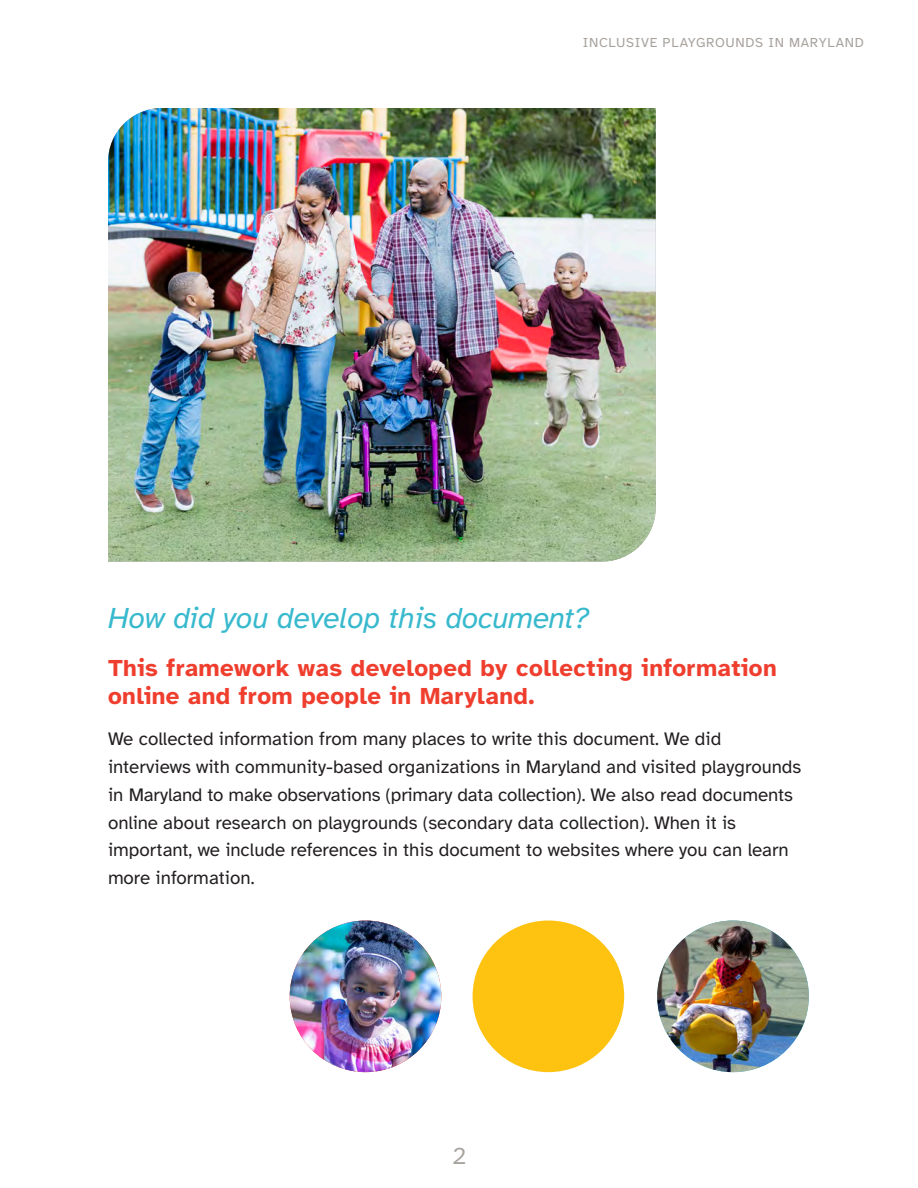
<style>
.page{position:relative;width:918px;height:1188px;background:#fff}
.page>*{position:absolute;margin:0;border:0;box-sizing:border-box;transform-origin:0 0}
.t1{font:italic 30px "Atkinson Hyperlegible";color:#38b9cd}
.t2{font:700 24px/27.8px "Atkinson Hyperlegible";letter-spacing:.02em;color:#ef3e2e}
.t3{font:24px "Atkinson Hyperlegible";color:#a9a39e}
.t4{font:18.75px/27.8px "Atkinson Hyperlegible";color:#231f20}
.t5{font:13.5px "Atkinson Hyperlegible";letter-spacing:.05em;color:#a9a39e}
</style>
<div class="page">
<img style="left:108px;top:108px;width:548px;height:454px">
<img style="left:290px;top:921px;width:151px;height:151px;border-radius:76px">
<div style="left:473px;top:921px;width:151px;height:151px;background:#fec210;border-radius:50%"></div>
<img style="left:657px;top:921px;width:152px;height:151px;border-radius:76px">
<p class="t5" style="left:583px;top:36px;width:283px">INCLUSIVE PLAYGROUNDS IN MARYLAND</p>
<h2 class="t1" style="left:108px;top:602px;width:483px">How did you develop this document?</h2>
<h3 class="t2" style="left:108px;top:655px;width:670px">This framework was developed by collecting information online and from people in Maryland.</h3>
<p class="t4" style="left:108px;top:726px;width:695px">We collected information from many places to write this document. We did interviews with community-based organizations in Maryland and visited playgrounds in Maryland to make observations (primary data collection). We also read documents online about research on playgrounds (secondary data collection). When it is important, we include references in this document to websites where you can learn more information.</p>
<p class="t3" style="left:453px;top:1142px;width:15px">2</p>
</div>
